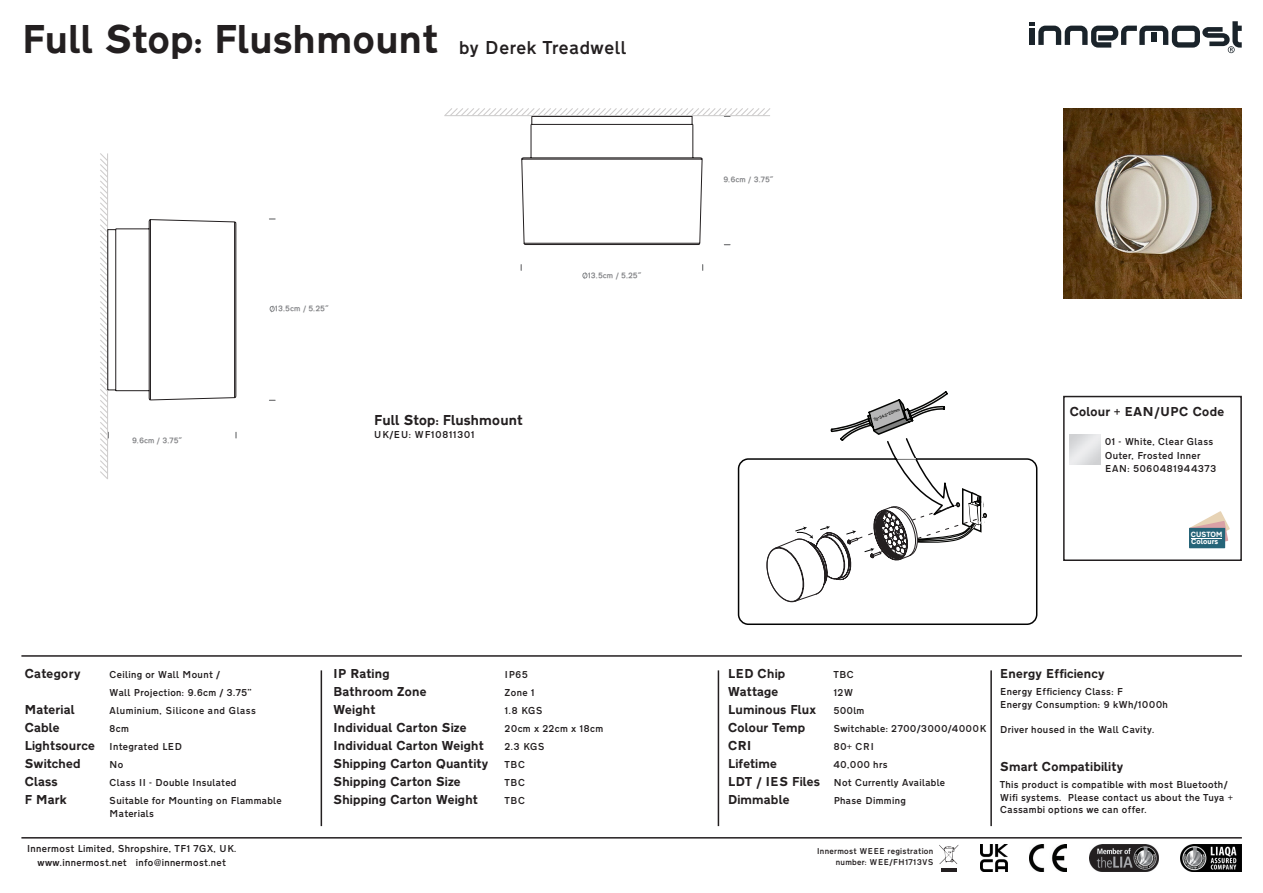
<style>
.page{position:relative;width:1263px;height:893px;background:#fff}
.page>*{position:absolute;margin:0;border:0;box-sizing:border-box;transform-origin:0 0}
.t1{font:700 42px "Transport DOT";color:#231f20}
.t2{font:500 19.5px "Transport DOT";letter-spacing:.01em;color:#231f20}
.t3{font:700 15px "Transport DOT";color:#231f20}
.t4{font:700 13.5px/18px "Transport DOT";color:#231f20}
.t5{font:500 10.5px/18px "Transport DOT";letter-spacing:.01em;color:#231f20}
.t6{font:500 8.85px/11.4px "Transport DOT";letter-spacing:.01em;color:#231f20;text-align:right}
.t7{font:500 7.5px "Transport";color:#818285}
.t8{font:800 6.75px/7.4px "Transport New";color:#fff}
.t9{font:500 4.2px "Helvetica Neue LT Std";color:#050604}
</style>
<div class="page">
<div style="left:1063px;top:396px;width:179px;height:165px;border:2px solid #231f20"></div>
<hr style="left:21px;top:655px;width:1221px;height:2px;background:#231f20">
<hr style="left:21px;top:837px;width:1221px;height:1px;background:#231f20">
<hr style="left:321px;top:670px;width:1px;height:156px;background:#231f20">
<hr style="left:718px;top:670px;width:1px;height:156px;background:#231f20">
<hr style="left:990px;top:670px;width:2px;height:156px;background:#231f20">
<svg style="left:1189px;top:511px;width:41px;height:37px"></svg>
<div style="left:1189px;top:528px;width:36px;height:20px;background:#266478"></div>
<hr style="left:1191px;top:538px;width:31px;height:1px;background:#fff">
<svg style="left:582px;top:272px;width:5px;height:7px"></svg>
<svg style="left:100px;top:153px;width:137px;height:326px"></svg>
<svg style="left:444px;top:108px;width:327px;height:137px"></svg>
<svg style="left:1029px;top:21px;width:213px;height:32px"></svg>
<img style="left:980px;top:845px;width:27px;height:27px">
<img style="left:1181px;top:845px;width:61px;height:27px">
<img style="left:1030px;top:845px;width:37px;height:27px">
<hr style="left:941px;top:868px;width:15px;height:4px;background:#231f20">
<svg style="left:939px;top:845px;width:19px;height:19px"></svg>
<img style="left:1089px;top:845px;width:69px;height:27px">
<svg style="left:830px;top:391px;width:118px;height:46px"></svg>
<svg style="left:737px;top:437px;width:301px;height:188px"></svg>
<svg style="left:897px;top:458px;width:19px;height:1px"></svg>
<svg style="left:765px;top:485px;width:229px;height:121px"></svg>
<svg style="left:270px;top:305px;width:5px;height:7px"></svg>
<img style="left:1063px;top:108px;width:179px;height:190px">
<p class="t1" style="left:21px;top:15px;width:419px">Full Stop: Flushmount</p>
<p class="t2" style="left:459px;top:37px;width:169px">by Derek Treadwell</p>
<p class="t7" style="left:275px;top:305px;width:55px">13.5cm / 5.25"</p>
<p class="t7" style="left:588px;top:272px;width:55px">13.5cm / 5.25"</p>
<p class="t7" style="left:132px;top:437px;width:54px">9.6cm / 3.75”" Ø”@’;</p>
<p class="t3" style="left:374px;top:411px;width:151px">Full Stop: Flushmount</p>
<p class="t5" style="left:374px;top:426px;width:103px">UK/EU: WF10811301</p>
<p class="t4" style="left:24px;top:664px;width:58px">Category</p>
<p class="t4" style="left:24px;top:700px;width:52px">Material<br>Cable</p>
<p class="t4" style="left:24px;top:736px;width:72px">Lightsource<br>Switched<br>Class<br>F Mark</p>
<p class="t5" style="left:109px;top:665px;width:174px">Ceiling or Wall Mount /<br>Wall Projection: 9.6cm / 3.75”<br>Aluminium, Silicone and Glass<br>8cm<br>Integrated LED<br>No<br>Class II - Double Insulated<br>Suitable for Mounting on Flammable</p>
<p class="t5" style="left:109px;top:805px;width:46px">Materials</p>
<p class="t5" style="left:27px;top:842px;width:212px;line-height:13.5px;text-align:center">Innermost Limited, Shropshire, TF1 7GX, UK. www.innermost.net info@innermost.net</p>
<p class="t4" style="left:333px;top:664px;width:157px">IP Rating<br>Bathroom Zone<br>Weight<br>Individual Carton Size<br>Individual Carton Weight<br>Shipping Carton Quantity<br>Shipping Carton Size</p>
<p class="t4" style="left:333px;top:790px;width:146px">Shipping Carton Weight</p>
<p class="t5" style="left:505px;top:666px;width:25px">IP65</p>
<p class="t5" style="left:505px;top:684px;width:100px">Zone 1<br>1.8 KGS<br>20cm x 22cm x 18cm<br>2.3 KGS<br>TBC</p>
<p class="t5" style="left:505px;top:774px;width:22px">TBC<br>TBC</p>
<p class="t7" style="left:723px;top:176px;width:54px">9.6cm / 3.75”" Ø”@’;</p>
<p class="t9" style="left:873px;top:418px;width:29px;rotate:-23deg">70*34.5*22mm</p>
<p class="t4" style="left:1069px;top:403px;width:156px">Colour + EAN/UPC Code</p>
<p class="t5" style="left:1105px;top:435px;width:110px;line-height:13.5px">01 - White, Clear Glass<br>Outer, Frosted Inner</p>
<p class="t5" style="left:1105px;top:460px;width:113px">EAN: 5060481944373</p>
<p class="t8" style="left:1191px;top:530px;width:33px">CUSTOM<br>Colours</p>
<p class="t4" style="left:728px;top:664px;width:90px">LED Chip<br>Wattage<br>Luminous Flux<br>Colour Temp<br>CRI<br>Lifetime</p>
<p class="t4" style="left:728px;top:772px;width:94px">LDT / IES Files<br>Dimmable</p>
<p class="t5" style="left:833px;top:665px;width:154px">TBC<br>12W<br>500lm<br>Switchable: 2700/3000/4000K</p>
<p class="t5" style="left:833px;top:737px;width:113px">80+ CRI<br>40,000 hrs<br>Not Currently Available<br>Phase Dimming</p>
<p class="t6" style="left:817px;top:845px;width:118px">Innermost WEEE registration number: WEE/FH1713VS</p>
<p class="t4" style="left:1000px;top:664px;width:107px">Energy Efficiency</p>
<p class="t5" style="left:1000px;top:683px;width:125px">Energy Efficiency Class: F</p>
<p class="t5" style="left:1000px;top:696px;width:170px">Energy Consumption: 9 kWh/1000h</p>
<p class="t5" style="left:1000px;top:721px;width:156px">Driver housed in the Wall Cavity.</p>
<p class="t4" style="left:1000px;top:757px;width:125px">Smart Compatibility</p>
<p class="t5" style="left:1000px;top:778px;width:235px;line-height:12.6px">This product is compatible with most Bluetooth/<br>Wifi systems. Please contact us about the Tuya +<br>Cassambi options we can offer.</p>
</div>
